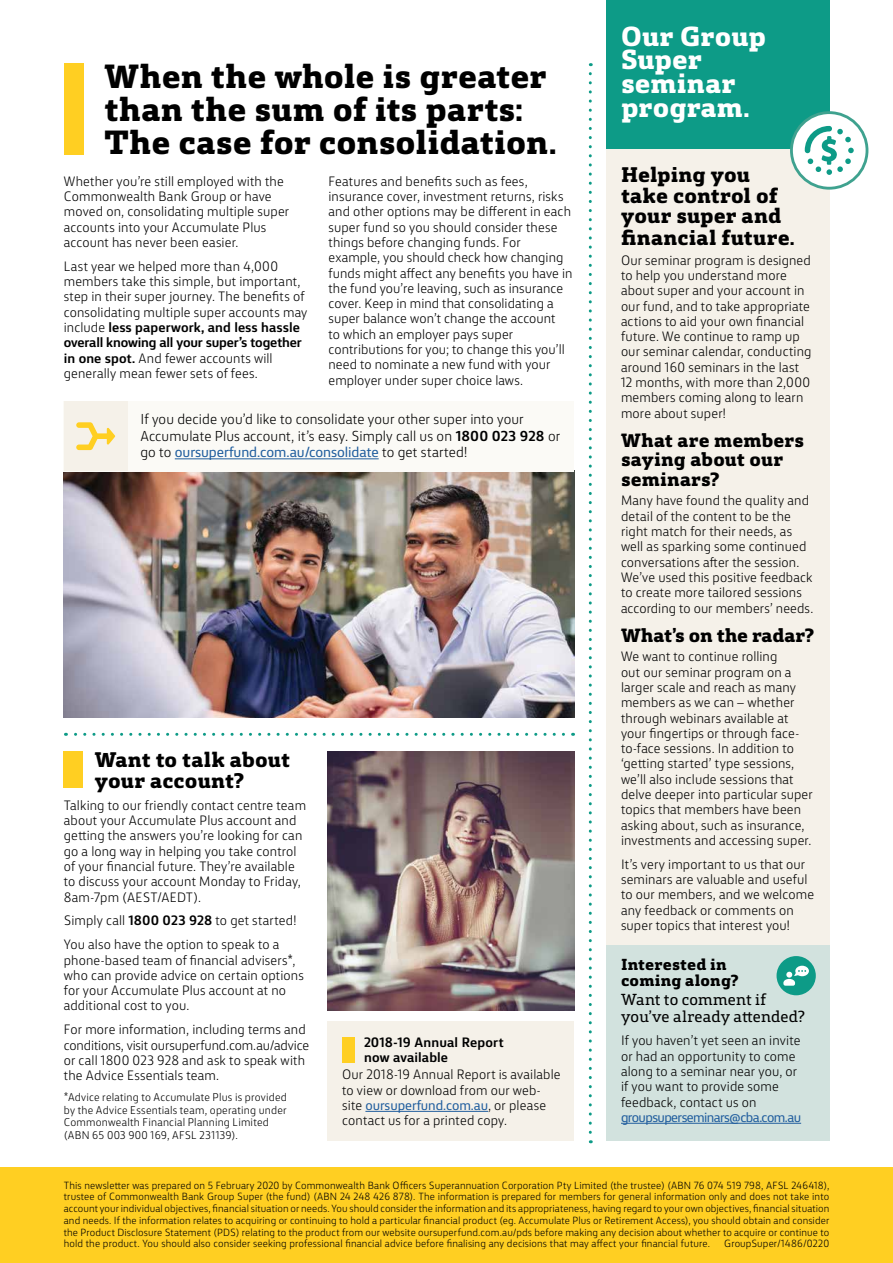
<style>
.page{position:relative;width:893px;height:1263px;background:#fff}
.page>*{position:absolute;margin:0;border:0;box-sizing:border-box;transform-origin:0 0}
.BODY_COPY_MAIN{font:800 31.5px/33px "CBA Slab";color:#000}
.t1{font:800 25.8px/23.9px "CBA Slab";color:#fff}
.t2{font:800 19.8px/21px "CBA Slab";letter-spacing:.005em;color:#000}
.t3{font:800 18px/19.4px "CBA Slab";letter-spacing:.005em;color:#000}
.t4{font:15px/16.6px "CBA Slab";letter-spacing:.005em;color:#000}
.t5{font:800 15px/16.6px "CBA Slab";letter-spacing:.01em;color:#000}
.t6{font:300 13.5px/16.5px "CBA Sans";letter-spacing:.005em;color:#000}
.t7{font:300 12.75px/15.3px "CBA Sans";letter-spacing:.01em;color:#000}
.t8{font:700 12.75px/15.3px "CBA Sans";letter-spacing:.01em;color:#000}
.t9{font:300 10.5px/12.6px "CBA Sans";letter-spacing:.02em;color:#000}
.t10{font:300 9.75px/11.7px "CBA Sans";letter-spacing:.01em;color:#000;text-align:justify}
.s1{font-weight:700}
.s2{font-weight:400;color:#215e9e}
</style>
<div class="page">
<svg style="left:589px;top:74px;width:3px;height:1069px"></svg>
<svg style="left:65px;top:733px;width:498px;height:3px"></svg>
<div style="left:606px;top:103px;width:223px;height:844px;background:#f5f1e9"></div>
<div style="left:606px;top:0;width:223px;height:149px;background:#0d9b87"></div>
<div style="left:64px;top:63px;width:19px;height:92px;background:#ffcf22"></div>
<div style="left:64px;top:752px;width:19px;height:36px;background:#ffcf22"></div>
<div style="left:606px;top:945px;width:223px;height:196px;background:#d2e2de"></div>
<hr style="left:621px;top:1123px;width:180px;height:1px;background:#215e9e">
<img style="left:64px;top:472px;width:510px;height:245px">
<div style="left:64px;top:401px;width:510px;height:70px;background:#fbfaf6"></div>
<hr style="left:175px;top:458px;width:204px;height:1px;background:#215e9e">
<div style="left:791px;top:113px;width:76px;height:75px;background:#fff;border-radius:50%"></div>
<div style="left:790px;top:111px;width:78px;height:79px;border:3px solid #3fa28f;border-radius:50%"></div>
<div style="left:776px;top:956px;width:40px;height:39px;background:#0d9b87;border-radius:50%"></div>
<svg style="left:805px;top:126px;width:49px;height:49px"></svg>
<div style="left:64px;top:401px;width:64px;height:70px;background:#f5f1e9"></div>
<svg style="left:76px;top:422px;width:39px;height:28px"></svg>
<svg style="left:783px;top:966px;width:26px;height:20px"></svg>
<div style="left:0;top:1167px;width:893px;height:96px;background:#ffcf22"></div>
<img style="left:327px;top:752px;width:247px;height:258px">
<div style="left:327px;top:1022px;width:247px;height:119px;background:#f5f1e9"></div>
<hr style="left:365px;top:1111px;width:123px;height:1px;background:#215e9e">
<div style="left:342px;top:1037px;width:13px;height:25px;background:#ffcf22"></div>
<p class="BODY_COPY_MAIN" style="left:104px;top:60px;width:453px">When the whole is greater than the sum of its parts:<br>The case for consolidation.</p>
<p class="t7" style="left:64px;top:172px;width:227px">Whether you’re still employed with the Commonwealth Bank Group or have moved on, consolidating multiple super accounts into your Accumulate Plus account has never been easier.</p>
<p class="t7" style="left:64px;top:257px;width:245px">Last year we helped more than 4,000 members take this simple, but important, step in their super journey. The benefits of consolidating multiple super accounts may include <span class="s1">less paperwork, and less hassle overall knowing all your super’s together in one spot.</span> And fewer accounts will generally mean fewer sets of fees.</p>
<p class="t7" style="left:328px;top:172px;width:245px">Features and benefits such as fees, insurance cover, investment returns, risks and other options may be different in each super fund so you should consider these things before changing funds. For example, you should check how changing funds might affect any benefits you have in the fund you’re leaving, such as insurance cover. Keep in mind that consolidating a super balance won’t change the account<br>to which an employer pays super contributions for you; to change this you’ll need to nominate a new fund with your employer under super choice laws.</p>
<p class="t6" style="left:140px;top:410px;width:422px">If you decide you’d like to consolidate your other super into your<br>Accumulate Plus account, it’s easy. Simply call us on <span class="s1">1800 023 928</span> or go to <span class="s2">oursuperfund.com.au/consolidate</span> to get started!</p>
<p class="t2" style="left:95px;top:750px;width:197px">Want to talk about your account?</p>
<p class="t7" style="left:64px;top:796px;width:244px">Talking to our friendly contact centre team about your Accumulate Plus account and getting the answers you’re looking for can go a long way in helping you take control of your financial future. They’re available to discuss your account Monday to Friday, 8am-7pm (AEST/AEDT).</p>
<p class="t7" style="left:64px;top:912px;width:234px">Simply call <span class="s1">1800 023 928</span> to get started!</p>
<p class="t7" style="left:64px;top:936px;width:242px">You also have the option to speak to a phone-based team of financial advisers*, who can provide advice on certain options for your Accumulate Plus account at no additional cost to you.</p>
<p class="t7" style="left:64px;top:1021px;width:247px">For more information, including terms and conditions, visit oursuperfund.com.au/advice or call 1800 023 928 and ask to speak with the Advice Essentials team.</p>
<p class="t9" style="left:64px;top:1090px;width:225px">*Advice relating to Accumulate Plus is provided by the Advice Essentials team, operating under Commonwealth Financial Planning Limited (ABN 65 003 900 169, AFSL 231139).</p>
<p class="t8" style="left:364px;top:1033px;width:141px">2018-19 Annual Report now available</p>
<p class="t7" style="left:342px;top:1066px;width:220px">Our 2018-19 Annual Report is available to view or download from our web&shy;site <span class="s2">oursuperfund.com.au</span>, or please contact us for a printed copy.</p>
<p class="t1" style="left:621px;top:25px;width:147px">Our Group<br>Super seminar program.</p>
<p class="t2" style="left:621px;top:165px;width:175px">Helping you take control of your super and financial future.</p>
<p class="t7" style="left:621px;top:251px;width:192px">Our seminar program is designed to help you understand more about super and your account in our fund, and to take appropriate actions to aid your own financial future. We continue to ramp up our seminar calendar, conducting around 160 seminars in the last<br>12 months, with more than 2,000 members coming along to learn more about super!</p>
<p class="t3" style="left:621px;top:431px;width:185px">What are members saying about our seminars?</p>
<p class="t7" style="left:621px;top:492px;width:194px">Many have found the quality and detail of the content to be the right match for their needs, as well as sparking some continued conversations after the session.<br>We’ve used this positive feedback to create more tailored sessions according to our members’ needs.</p>
<p class="t3" style="left:621px;top:626px;width:194px">What’s on the radar?</p>
<p class="t7" style="left:621px;top:648px;width:193px">We want to continue rolling<br>out our seminar program on a larger scale and reach as many members as we can – whether through webinars available at your fingertips or through face&shy;to-face sessions. In addition to ‘getting started’ type sessions, we’ll also include sessions that delve deeper into particular super topics that members have been asking about, such as insurance, investments and accessing super.</p>
<p class="t7" style="left:621px;top:855px;width:195px">It’s very important to us that our seminars are valuable and useful to our members, and we welcome any feedback or comments on super topics that interest you!</p>
<p class="t5" style="left:621px;top:956px;width:119px">Interested in coming along?</p>
<p class="t4" style="left:621px;top:989px;width:185px">Want to comment if you’ve already attended?</p>
<p class="t7" style="left:621px;top:1032px;width:182px">If you haven’t yet seen an invite or had an opportunity to come along to a seminar near you, or if you want to provide some feedback, contact us on <span class="s2">groupsuperseminars@cba.com.au</span></p>
<p class="t10" style="left:64px;top:1178px;width:767px">This newsletter was prepared on 5 February 2020 by Commonwealth Bank Officers Superannuation Corporation Pty Limited (the trustee) (ABN 76 074 519 798, AFSL 246418), trustee of Commonwealth Bank Group Super (the fund) (ABN 24 248 426 878). The information is prepared for members for general information only and does not take into account your individual objectives, financial situation or needs. You should consider the information and its appropriateness, having regard to your own objectives, financial situation and needs. If the information relates to acquiring or continuing to hold a particular financial product (eg. Accumulate Plus or Retirement Access), you should obtain and consider the Product Disclosure Statement (PDS) relating to the product from our website oursuperfund.com.au/pds before making any decision about whether to acquire or continue to hold the product. You should also consider seeking professional financial advice before finalising any decisions that may affect your financial future.</p>
<p class="t10" style="left:724px;top:1237px;width:107px">GroupSuper/1486/0220</p>
</div>
